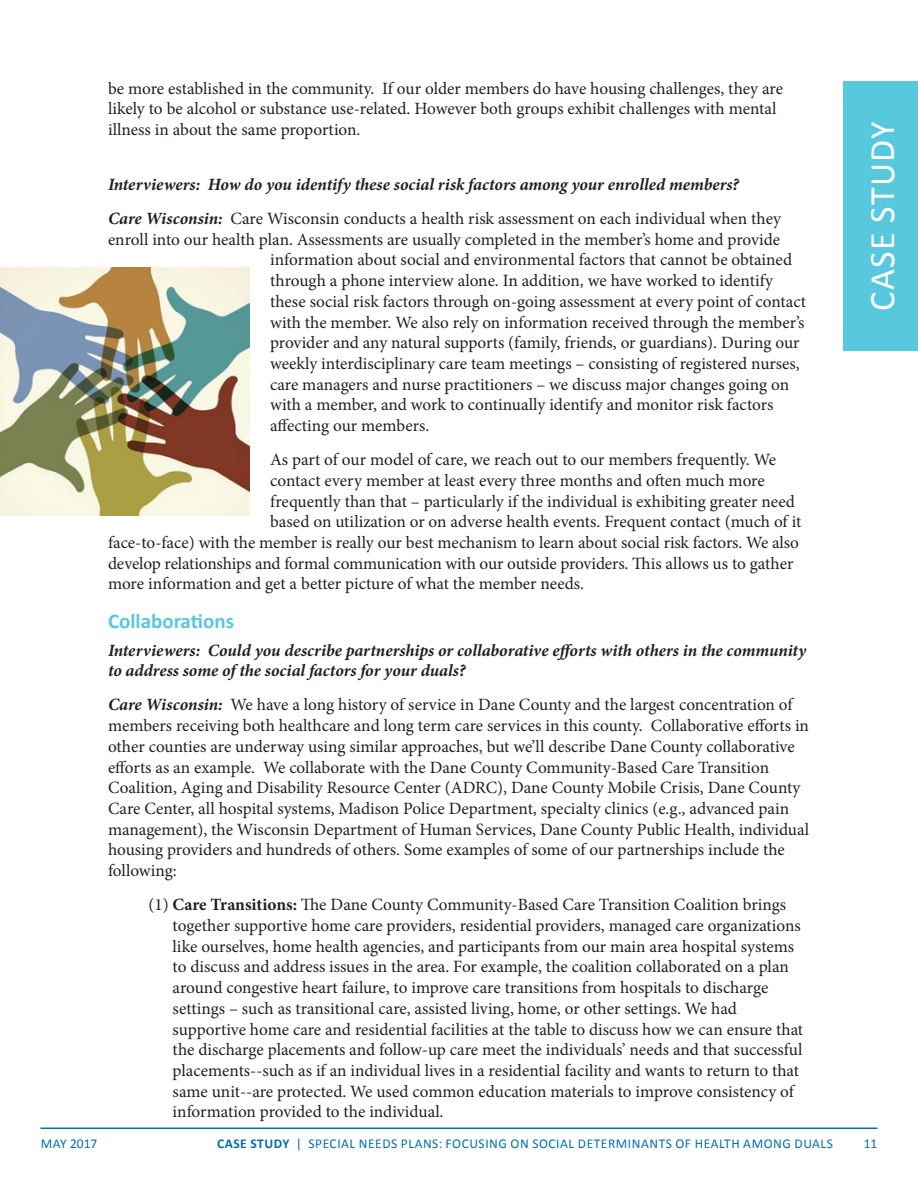
<style>
.page{position:relative;width:918px;height:1188px;background:#fff}
.page>*{position:absolute;margin:0;border:0;box-sizing:border-box;transform-origin:0 0}
.t1{font:36px "Calibri";letter-spacing:.04em;color:#fff}
.t2{font:700 21px "Calibri";color:#58c8df}
.t3{font:17.25px/20.7px "Minion Pro";letter-spacing:-.005em;color:#231f20}
.t4{font:italic 700 17.25px/34.2px "Minion Pro";letter-spacing:-.005em;color:#231f20}
.t5{font:13.5px "Calibri";letter-spacing:.04em;color:#006fac}
.s1{font-weight:400;font-style:normal}
.s2{font-weight:700;font-style:italic}
.s3{font-weight:700}
</style>
<div class="page">
<hr style="left:40px;top:1128px;width:838px;height:1px;background:#006fac">
<div style="left:843px;top:81px;width:75px;height:270px;background:#58c8df"></div>
<img style="left:0;top:268px;width:250px;height:247px">
<p class="t5" style="left:41px;top:1135px;width:58px">MAY 2017</p>
<p class="t3" style="left:108px;top:78px;width:677px">be more established in the community. If our older members do have housing challenges, they are likely to be alcohol or substance use-related. However both groups exhibit challenges with mental illness in about the same proportion.</p>
<p class="t4" style="left:108px;top:167px;width:675px">Interviewers: How do you identify these social risk factors among your enrolled members?<br>Care Wisconsin: <span class="s1">Care Wisconsin conducts a health risk assessment on each individual when they</span></p>
<p class="t3" style="left:270px;top:229px;width:538px;text-indent:-162px">enroll into our health plan. Assessments are usually completed in the member’s home and provide information about social and environmental factors that cannot be obtained through a phone interview alone. In addition, we have worked to identify these social risk factors through on-going assessment at every point of contact with the member. We also rely on information received through the member’s provider and any natural supports (family, friends, or guardians). During our weekly interdisciplinary care team meetings – consisting of registered nurses, care managers and nurse practitioners – we discuss major changes going on with a member, and work to continually identify and monitor risk factors affecting our members.</p>
<p class="t3" style="left:270px;top:449px;width:508px">As part of our model of care, we reach out to our members frequently. We</p>
<p class="t3" style="left:270px;top:470px;width:496px">contact every member at least every three months and often much more</p>
<p class="t3" style="left:270px;top:491px;width:526px">frequently than that – particularly if the individual is exhibiting greater need</p>
<p class="t3" style="left:270px;top:512px;width:533px">based on utilization or on adverse health events. Frequent contact (much of it</p>
<p class="t3" style="left:108px;top:532px;width:692px">face-to-face) with the member is really our best mechanism to learn about social risk factors. We also</p>
<p class="t3" style="left:108px;top:553px;width:687px">develop relationships and formal communication with our outside providers. This allows us to gather</p>
<p class="t3" style="left:108px;top:574px;width:478px">more information and get a better picture of what the member needs.</p>
<p class="t2" style="left:108px;top:608px;width:128px">Collaborations</p>
<p class="t4" style="left:108px;top:639px;width:700px;line-height:20.7px">Interviewers: Could you describe partnerships or collaborative efforts with others in the community to address some of the social factors for your duals?</p>
<p class="t3" style="left:108px;top:695px;width:703px"><span class="s2">Care Wisconsin:</span> We have a long history of service in Dane County and the largest concentration of members receiving both healthcare and long term care services in this county. Collaborative efforts in other counties are underway using similar approaches, but we’ll describe Dane County collaborative efforts as an example. We collaborate with the Dane County Community-Based Care Transition Coalition, Aging and Disability Resource Center (ADRC), Dane County Mobile Crisis, Dane County Care Center, all hospital systems, Madison Police Department, specialty clinics (e.g., advanced pain management), the Wisconsin Department of Human Services, Dane County Public Health, individual housing providers and hundreds of others. Some examples of some of our partnerships include the following:</p>
<p class="t3" style="left:173px;top:895px;width:632px;text-indent:-24px">(1) <span class="s3">Care Transitions:</span> The Dane County Community-Based Care Transition Coalition brings together supportive home care providers, residential providers, managed care organizations like ourselves, home health agencies, and participants from our main area hospital systems to discuss and address issues in the area. For example, the coalition collaborated on a plan around congestive heart failure, to improve care transitions from hospitals to discharge settings – such as transitional care, assisted living, home, or other settings. We had supportive home care and residential facilities at the table to discuss how we can ensure that the discharge placements and follow-up care meet the individuals’ needs and that successful placements--such as if an individual lives in a residential facility and wants to return to that same unit--are protected. We used common education materials to improve consistency of information provided to the individual.</p>
<h1 class="t1" style="left:860px;top:311px;width:191px;rotate:-90deg">CASE STUDY</h1>
<p class="t5" style="left:217px;top:1135px;width:617px"><span class="s3">CASE STUDY</span> | SPECIAL NEEDS PLANS: FOCUSING ON SOCIAL DETERMINANTS OF HEALTH AMONG DUALS</p>
<p class="t5" style="left:864px;top:1135px;width:15px">11</p>
</div>
